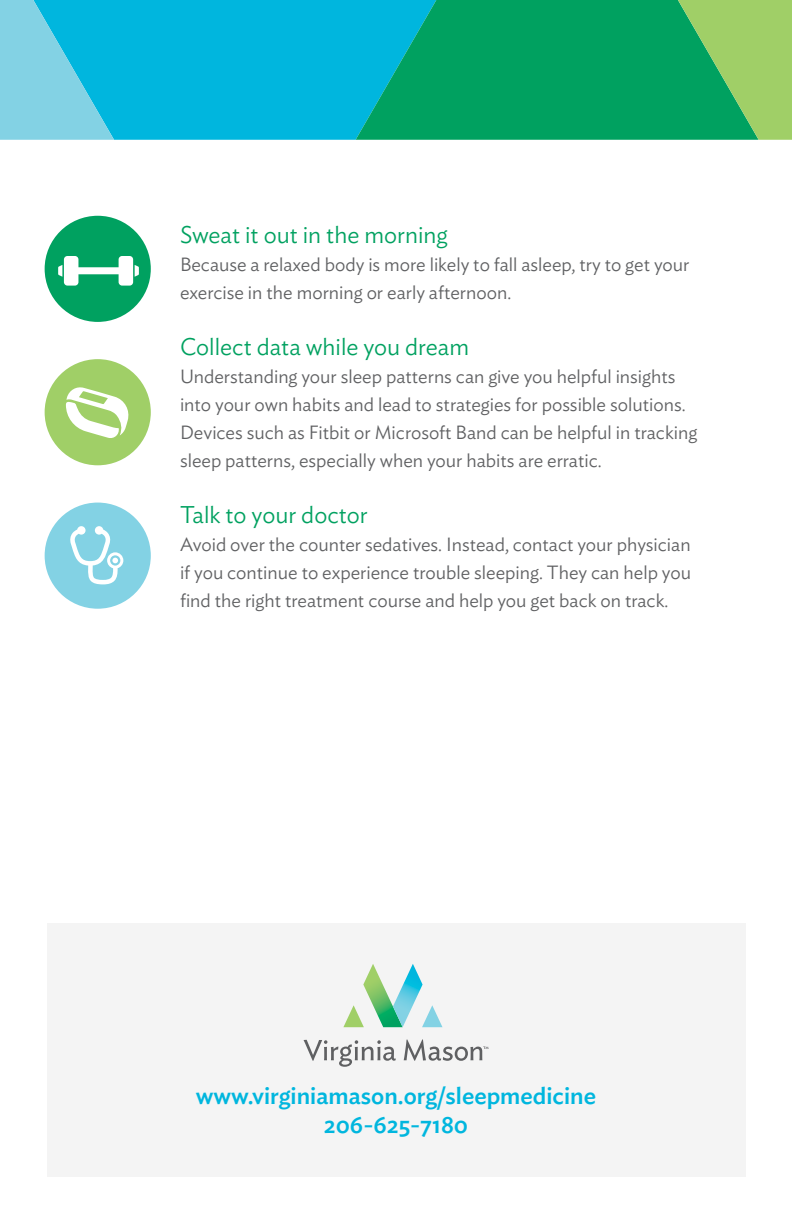
<style>
.page{position:relative;width:792px;height:1224px;background:#fff}
.page>*{position:absolute;margin:0;border:0;box-sizing:border-box;transform-origin:0 0}
.t1{font:300 24px "Ideal Sans";color:#00a160}
.t2{font:500 24px/28.8px "Ideal Sans";color:#00b6de;text-align:center}
.t3{font:300 19px/28px "Ideal Sans";color:#5f6062}
</style>
<div class="page">
<div style="left:48px;top:923px;width:698px;height:253px;background:#f4f4f4"></div>
<svg style="left:343px;top:964px;width:99px;height:63px"></svg>
<svg style="left:304px;top:1040px;width:92px;height:27px"></svg>
<svg style="left:404px;top:1039px;width:84px;height:22px"></svg>
<div style="left:114px;top:0;width:242px;height:140px;background:#00b6de"></div>
<svg style="left:0;top:0;width:114px;height:140px;background:#56c8e2"></svg>
<svg style="left:356px;top:0;width:322px;height:140px;background:#00a36f"></svg>
<svg style="left:678px;top:0;width:114px;height:140px;background:#66be64"></svg>
<div style="left:45px;top:503px;width:106px;height:106px;background:#83d2e4;border-radius:50%"></div>
<div style="left:45px;top:216px;width:106px;height:106px;background:#00a160;border-radius:50%"></div>
<div style="left:45px;top:359px;width:106px;height:106px;background:#a0cf67;border-radius:50%"></div>
<svg style="left:58px;top:256px;width:81px;height:30px"></svg>
<svg style="left:66px;top:387px;width:63px;height:51px"></svg>
<svg style="left:70px;top:526px;width:53px;height:58px"></svg>
<p class="t1" style="left:180px;top:217px;width:269px">Sweat it out in the morning</p>
<p class="t3" style="left:180px;top:249px;width:511px">Because a relaxed body is more likely to fall asleep, try to get your exercise in the morning or early afternoon.</p>
<p class="t1" style="left:180px;top:329px;width:291px">Collect data while you dream</p>
<p class="t3" style="left:180px;top:361px;width:519px">Understanding your sleep patterns can give you helpful insights into your own habits and lead to strategies for possible solutions.<br>Devices such as Fitbit or Microsoft Band can be helpful in tracking sleep patterns, especially when your habits are erratic.</p>
<p class="t1" style="left:180px;top:497px;width:189px">Talk to your doctor</p>
<p class="t3" style="left:180px;top:529px;width:513px;text-align:justify">Avoid over the counter sedatives. Instead, contact your physician if you continue to experience trouble sleeping. They can help you find the right treatment course and help you get back on track.</p>
<p class="t2" style="left:196px;top:1079px;width:402px">www.virginiamason.org/sleepmedicine<br>206-625-7180</p>
</div>
